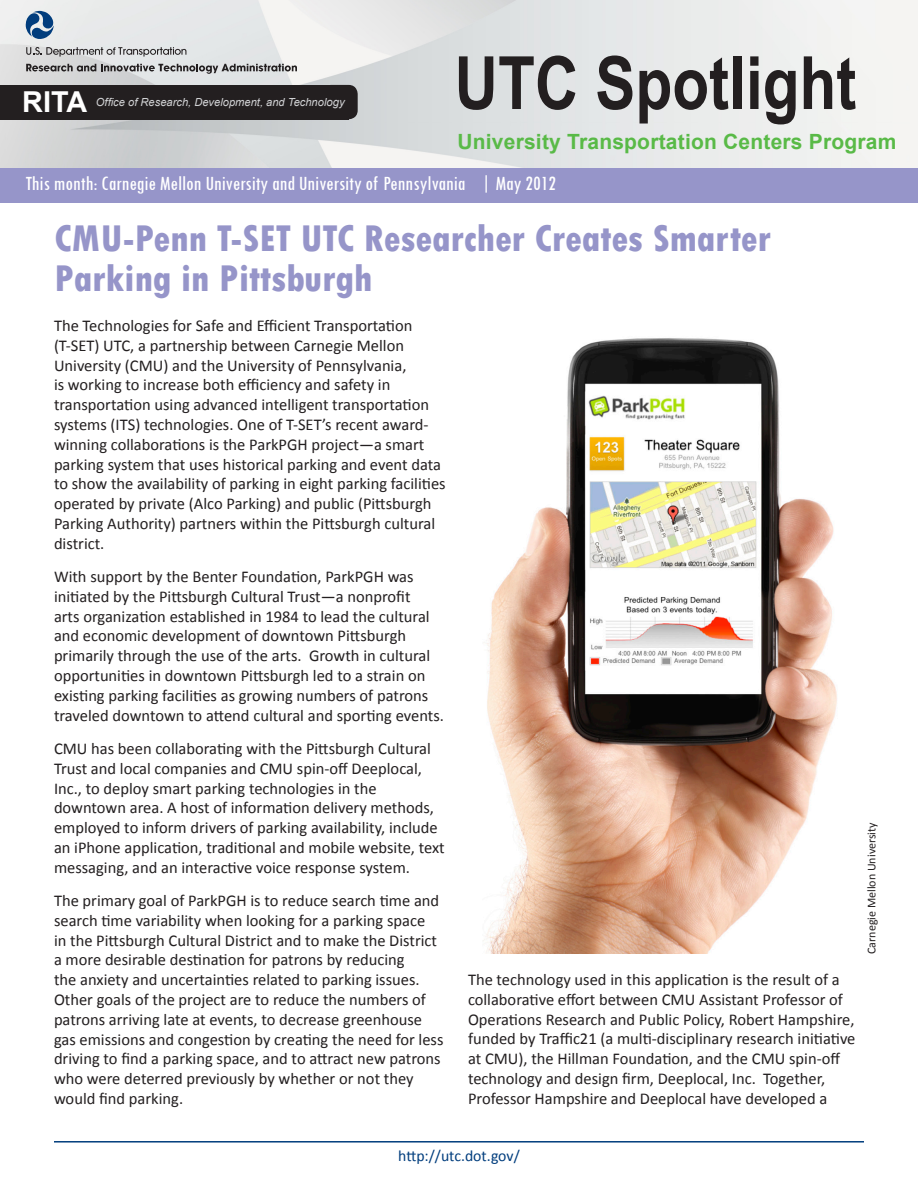
<style>
.page{position:relative;width:918px;height:1188px;background:#fff}
.page>*{position:absolute;margin:0;border:0;box-sizing:border-box;transform-origin:0 0}
.t1{font:700 73.5px "Arial Narrow";color:#231f20}
.t2{font:800 condensed 39px/40.5px "Tw Cen";color:#9695c9}
.t3{font:700 28.8px "Arial";color:#fff}
.t4{font:condensed 21px "Tw Cen";color:#fff}
.t5{font:700 21px "Arial";letter-spacing:.01em;color:#59ba47}
.Body{font:16.5px/19.8px "Calibri";color:#231f20}
.Body-2{font:15.75px "Calibri";letter-spacing:-.005em;color:#013d7d}
.t6{font:12px "Calibri";color:#231f20}
.t7{font:italic 11.1px "Arial";color:#d1d2d4}
.s1{font-size:11.4px}
</style>
<div class="page">
<img style="left:0;top:0;width:918px;height:168px">
<div style="left:322px;top:85px;width:36px;height:34px;background:#231f20;border-radius:9px"></div>
<div style="left:0;top:85px;width:348px;height:34px;background:#231f20"></div>
<svg style="left:26px;top:11px;width:28px;height:29px"></svg>
<svg style="left:26px;top:47px;width:160px;height:10px"></svg>
<svg style="left:26px;top:64px;width:271px;height:10px"></svg>
<div style="left:0;top:168px;width:918px;height:34px;background:#9695c9"></div>
<hr style="left:54px;top:1141px;width:810px;height:2px;background:#013d7d">
<img style="left:483px;top:338px;width:354px;height:616px">
<p class="t3" style="left:22px;top:83px;width:67px">RITA</p>
<p class="t7" style="left:96px;top:95px;width:250px">Office of Research, Development, and Technol<span class="s1">ogy</span></p>
<p class="t1" style="left:455px;top:27px;width:403px">UTC Spotlight</p>
<p class="t5" style="left:458px;top:127px;width:441px">University Transportation Centers Program</p>
<p class="t4" style="left:26px;top:171px;width:532px">This month: Carnegie Mellon University and University of Pennsylvania | May 2012</p>
<p class="t2" style="left:55px;top:218px;width:718px">CMU-Penn T-SET UTC Researcher Creates Smarter<br>Parking in Pittsburgh</p>
<p class="Body" style="left:54px;top:316px;width:393px">The Technologies for Safe and Efficient Transportation (T-SET) UTC, a partnership between Carnegie Mellon University (CMU) and the University of Pennsylvania,<br>is working to increase both efficiency and safety in transportation using advanced intelligent transportation systems (ITS) technologies. One of T-SET’s recent award&shy;winning collaborations is the ParkPGH project—a smart parking system that uses historical parking and event data to show the availability of parking in eight parking facilities operated by private (Alco Parking) and public (Pittsburgh Parking Authority) partners within the Pittsburgh cultural district.</p>
<p class="Body" style="left:54px;top:567px;width:392px">With support by the Benter Foundation, ParkPGH was initiated by the Pittsburgh Cultural Trust—a nonprofit<br>arts organization established in 1984 to lead the cultural and economic development of downtown Pittsburgh primarily through the use of the arts. Growth in cultural opportunities in downtown Pittsburgh led to a strain on existing parking facilities as growing numbers of patrons traveled downtown to attend cultural and sporting events.</p>
<p class="Body" style="left:54px;top:739px;width:392px">CMU has been collaborating with the Pittsburgh Cultural Trust and local companies and CMU spin-off Deeplocal, Inc., to deploy smart parking technologies in the downtown area. A host of information delivery methods, employed to inform drivers of parking availability, include an iPhone application, traditional and mobile website, text messaging, and an interactive voice response system.</p>
<p class="Body" style="left:54px;top:891px;width:391px">The primary goal of ParkPGH is to reduce search time and search time variability when looking for a parking space<br>in the Pittsburgh Cultural District and to make the District a more desirable destination for patrons by reducing<br>the anxiety and uncertainties related to parking issues.<br>Other goals of the project are to reduce the numbers of patrons arriving late at events, to decrease greenhouse gas emissions and congestion by creating the need for less driving to find a parking space, and to attract new patrons who were deterred previously by whether or not they would find parking.</p>
<p class="Body" style="left:468px;top:970px;width:389px">The technology used in this application is the result of a collaborative effort between CMU Assistant Professor of Operations Research and Public Policy, Robert Hampshire, funded by Traffic21 (a multi-disciplinary research initiative at CMU), the Hillman Foundation, and the CMU spin-off technology and design firm, Deeplocal, Inc. Together, Professor Hampshire and Deeplocal have developed a</p>
<p class="t6" style="left:864px;top:954px;width:133px;rotate:-90deg">Carnegie Mellon University</p>
<p class="Body-2" style="left:398px;top:1146px;width:123px">http://utc.dot.gov/</p>
</div>
